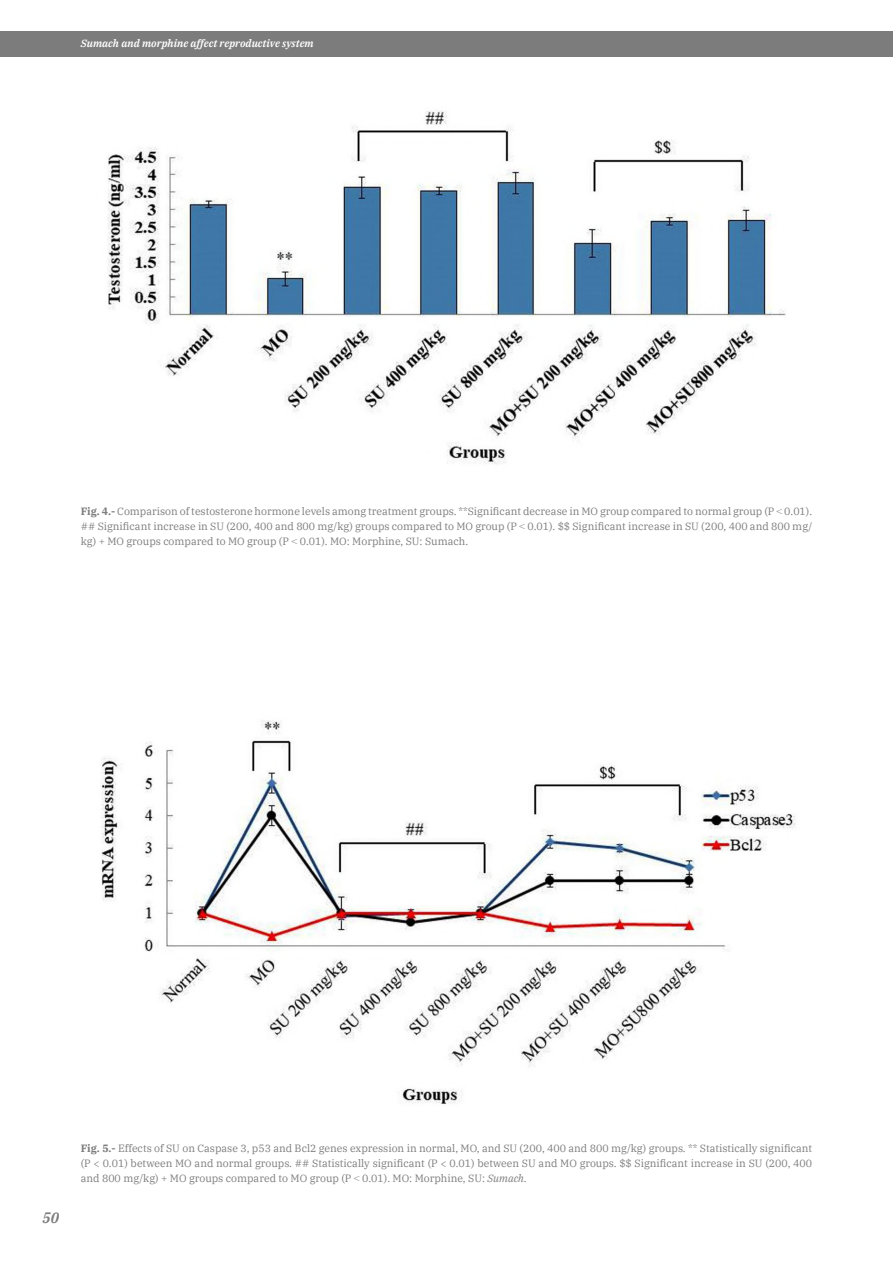
<style>
.page{position:relative;width:893px;height:1263px;background:#fff}
.page>*{position:absolute;margin:0;border:0;box-sizing:border-box;transform-origin:0 0}
.t1{font:italic 600 15px "IBM Plex Serif";color:#7c7c7c}
.pie_figura{font:10.5px/15px "IBM Plex Serif";color:#7c7c7c;text-align:justify}
.t2{font:italic 600 10.5px "IBM Plex Serif";color:#fff}
.s1{font-weight:700}
.s2{font-family:"Times New Roman"}
.s3{font-style:italic}
</style>
<div class="page">
<div style="left:0;top:31px;width:893px;height:25px;background:#7c7c7c"></div>
<img style="left:107px;top:110px;width:679px;height:354px">
<img style="left:101px;top:720px;width:695px;height:384px">
<p class="t2" style="left:81px;top:35px;width:234px">Sumach and morphine affect reproductive system</p>
<p class="pie_figura" style="left:81px;top:503px;width:733px"><span class="s1">Fig. 4.-</span> Comparison of testosterone hormone levels among treatment groups. **Significant decrease in MO group compared to normal group (P <span class="s2">˂</span> 0.01). ## Significant increase in SU (200, 400 and 800 mg/kg) groups compared to MO group (P <span class="s2">˂</span> 0.01). $$ Significant increase in SU (200, 400 and 800 mg/ kg) + MO groups compared to MO group (P <span class="s2">˂</span> 0.01). MO: Morphine, SU: Sumach.</p>
<h1 class="t1" style="left:43px;top:1206px;width:18px">50</h1>
<p class="pie_figura" style="left:81px;top:1140px;width:733px"><span class="s1">Fig. 5.-</span> Effects of SU on Caspase 3, p53 and Bcl2 genes expression in normal, MO, and SU (200, 400 and 800 mg/kg) groups. ** Statistically significant (P &lt; 0.01) between MO and normal groups. ## Statistically significant (P &lt; 0.01) between SU and MO groups. $$ Significant increase in SU (200, 400 and 800 mg/kg) + MO groups compared to MO group (P <span class="s2">˂</span> 0.01). MO: Morphine, SU: <span class="s3">Sumach.</span></p>
</div>
